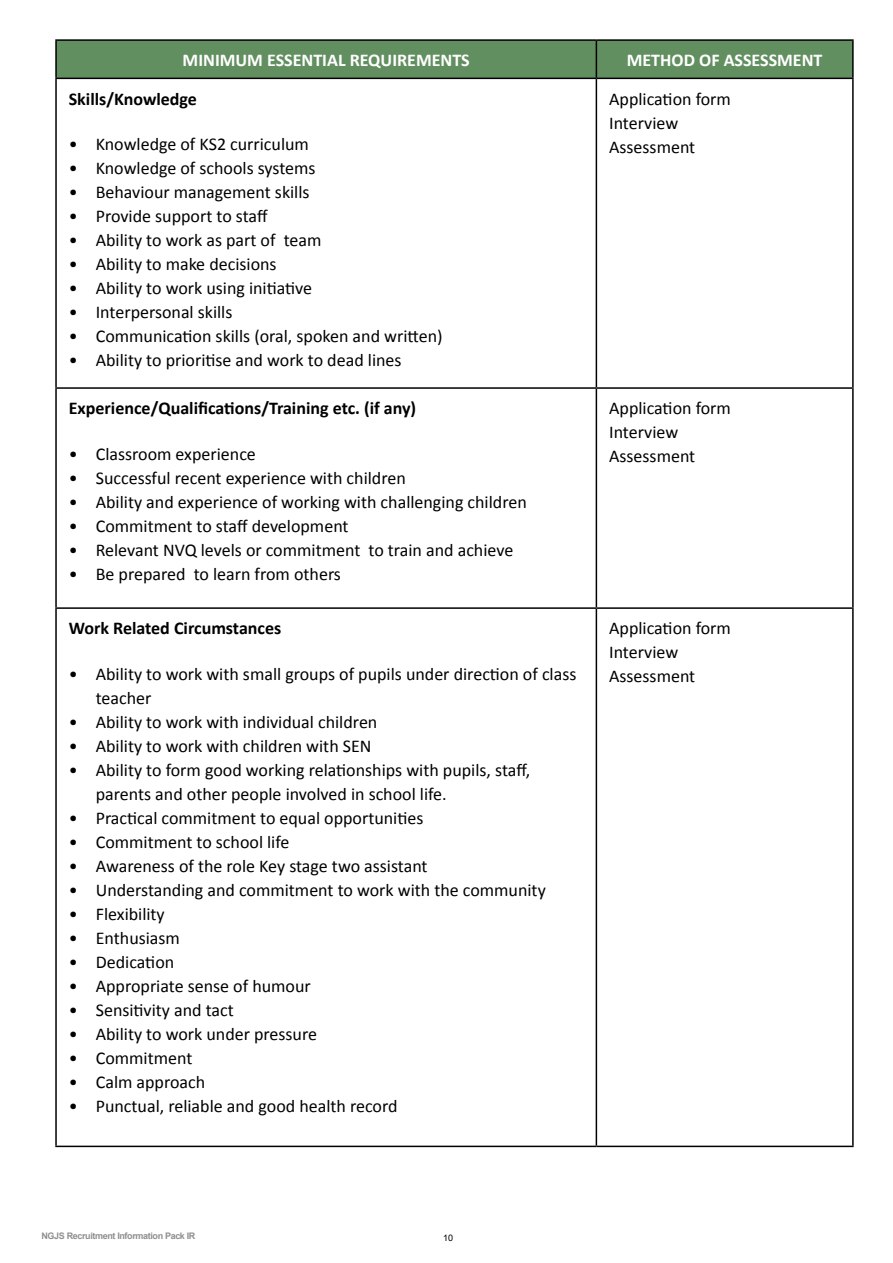
<style>
.page{position:relative;width:893px;height:1263px;background:#fff}
.page>*{position:absolute;margin:0;border:0;box-sizing:border-box;transform-origin:0 0}
.t1{font:18px/24px "Calibri";color:#000}
.t2{font:700 18px "Calibri";color:#000}
.t3{font:700 18px "Calibri";color:#fff}
.t4{font:700 9px "Arial";letter-spacing:-.04em;color:#8f8f8f}
.t5{font:9px "Arial";color:#000}
</style>
<div class="page">
<div style="left:57px;top:41px;width:795px;height:37px;background:#628f60"></div>
<hr style="left:55px;top:39px;width:541px;height:2px;background:#000">
<hr style="left:55px;top:41px;width:2px;height:37px;background:#000">
<hr style="left:596px;top:39px;width:258px;height:2px;background:#000">
<hr style="left:596px;top:41px;width:1px;height:37px;background:#000">
<hr style="left:852px;top:41px;width:2px;height:37px;background:#000">
<hr style="left:55px;top:78px;width:541px;height:1px;background:#000">
<hr style="left:55px;top:79px;width:2px;height:308px;background:#000">
<hr style="left:596px;top:78px;width:258px;height:1px;background:#000">
<hr style="left:596px;top:79px;width:1px;height:308px;background:#000">
<hr style="left:852px;top:79px;width:2px;height:308px;background:#000">
<hr style="left:55px;top:387px;width:541px;height:2px;background:#000">
<hr style="left:55px;top:389px;width:2px;height:218px;background:#000">
<hr style="left:596px;top:387px;width:258px;height:2px;background:#000">
<hr style="left:596px;top:389px;width:1px;height:218px;background:#000">
<hr style="left:852px;top:389px;width:2px;height:218px;background:#000">
<hr style="left:55px;top:607px;width:541px;height:2px;background:#000">
<hr style="left:55px;top:609px;width:2px;height:536px;background:#000">
<hr style="left:596px;top:607px;width:258px;height:2px;background:#000">
<hr style="left:596px;top:609px;width:1px;height:536px;background:#000">
<hr style="left:852px;top:609px;width:2px;height:536px;background:#000">
<hr style="left:55px;top:1145px;width:541px;height:2px;background:#000">
<hr style="left:596px;top:1145px;width:258px;height:2px;background:#000">
<p class="t3" style="left:183px;top:47px;width:289px">MINIMUM ESSENTIAL REQUIREMENTS</p>
<p class="t3" style="left:627px;top:47px;width:197px">METHOD OF ASSESSMENT</p>
<p class="t2" style="left:69px;top:86px;width:130px">Skills/Knowledge</p>
<p class="t1" style="left:69px;top:132px;width:242px">• Knowledge of KS2 curriculum</p>
<p class="t1" style="left:69px;top:156px;width:248px">• Knowledge of schools systems</p>
<p class="t1" style="left:69px;top:180px;width:242px">• Behaviour management skills</p>
<p class="t1" style="left:69px;top:204px;width:200px">• Provide support to staff</p>
<p class="t1" style="left:69px;top:228px;width:254px">• Ability to work as part of team</p>
<p class="t1" style="left:69px;top:252px;width:209px">• Ability to make decisions</p>
<p class="t1" style="left:69px;top:276px;width:245px">• Ability to work using initiative</p>
<p class="t1" style="left:69px;top:300px;width:165px">• Interpersonal skills</p>
<p class="t1" style="left:69px;top:324px;width:375px">• Communication skills (oral, spoken and written)</p>
<p class="t1" style="left:69px;top:348px;width:334px">• Ability to prioritise and work to dead lines</p>
<p class="t1" style="left:609px;top:86px;width:123px">Application form<br>Interview<br>Assessment</p>
<p class="t2" style="left:69px;top:395px;width:349px">Experience/Qualifications/Training etc. (if any)</p>
<p class="t1" style="left:69px;top:441px;width:189px">• Classroom experience</p>
<p class="t1" style="left:69px;top:465px;width:339px">• Successful recent experience with children</p>
<p class="t1" style="left:69px;top:489px;width:460px">• Ability and experience of working with challenging children</p>
<p class="t1" style="left:69px;top:513px;width:281px">• Commitment to staff development</p>
<p class="t1" style="left:69px;top:537px;width:446px">• Relevant NVQ levels or commitment to train and achieve</p>
<p class="t1" style="left:69px;top:561px;width:274px">• Be prepared to learn from others</p>
<p class="t2" style="left:69px;top:615px;width:214px">Work Related Circumstances</p>
<p class="t1" style="left:96px;top:661px;width:482px;text-indent:-27px">• Ability to work with small groups of pupils under direction of class teacher</p>
<p class="t1" style="left:69px;top:709px;width:310px">• Ability to work with individual children</p>
<p class="t1" style="left:69px;top:733px;width:304px">• Ability to work with children with SEN</p>
<p class="t1" style="left:96px;top:757px;width:436px;text-indent:-27px">• Ability to form good working relationships with pupils, staff, parents and other people involved in school life.</p>
<p class="t1" style="left:69px;top:805px;width:356px">• Practical commitment to equal opportunities</p>
<p class="t1" style="left:69px;top:829px;width:222px">• Commitment to school life</p>
<p class="t1" style="left:69px;top:853px;width:360px">• Awareness of the role Key stage two assistant</p>
<p class="t1" style="left:69px;top:877px;width:479px">• Understanding and commitment to work with the community</p>
<p class="t1" style="left:69px;top:901px;width:98px">• Flexibility</p>
<p class="t1" style="left:69px;top:925px;width:113px">• Enthusiasm</p>
<p class="t1" style="left:69px;top:949px;width:107px">• Dedication</p>
<p class="t1" style="left:69px;top:973px;width:244px">• Appropriate sense of humour</p>
<p class="t1" style="left:69px;top:997px;width:167px">• Sensitivity and tact</p>
<p class="t1" style="left:69px;top:1021px;width:250px">• Ability to work under pressure</p>
<p class="t1" style="left:69px;top:1045px;width:125px">• Commitment</p>
<p class="t1" style="left:69px;top:1069px;width:138px">• Calm approach</p>
<p class="t1" style="left:69px;top:1093px;width:330px">• Punctual, reliable and good health record</p>
<p class="t1" style="left:609px;top:396px;width:123px">Application form<br>Interview<br>Assessment</p>
<p class="t1" style="left:609px;top:616px;width:123px">Application form<br>Interview<br>Assessment</p>
<p class="t4" style="left:41px;top:1229px;width:155px">NGJS Recruitment Information Pack IR</p>
<p class="t5" style="left:443px;top:1232px;width:12px">10</p>
</div>
